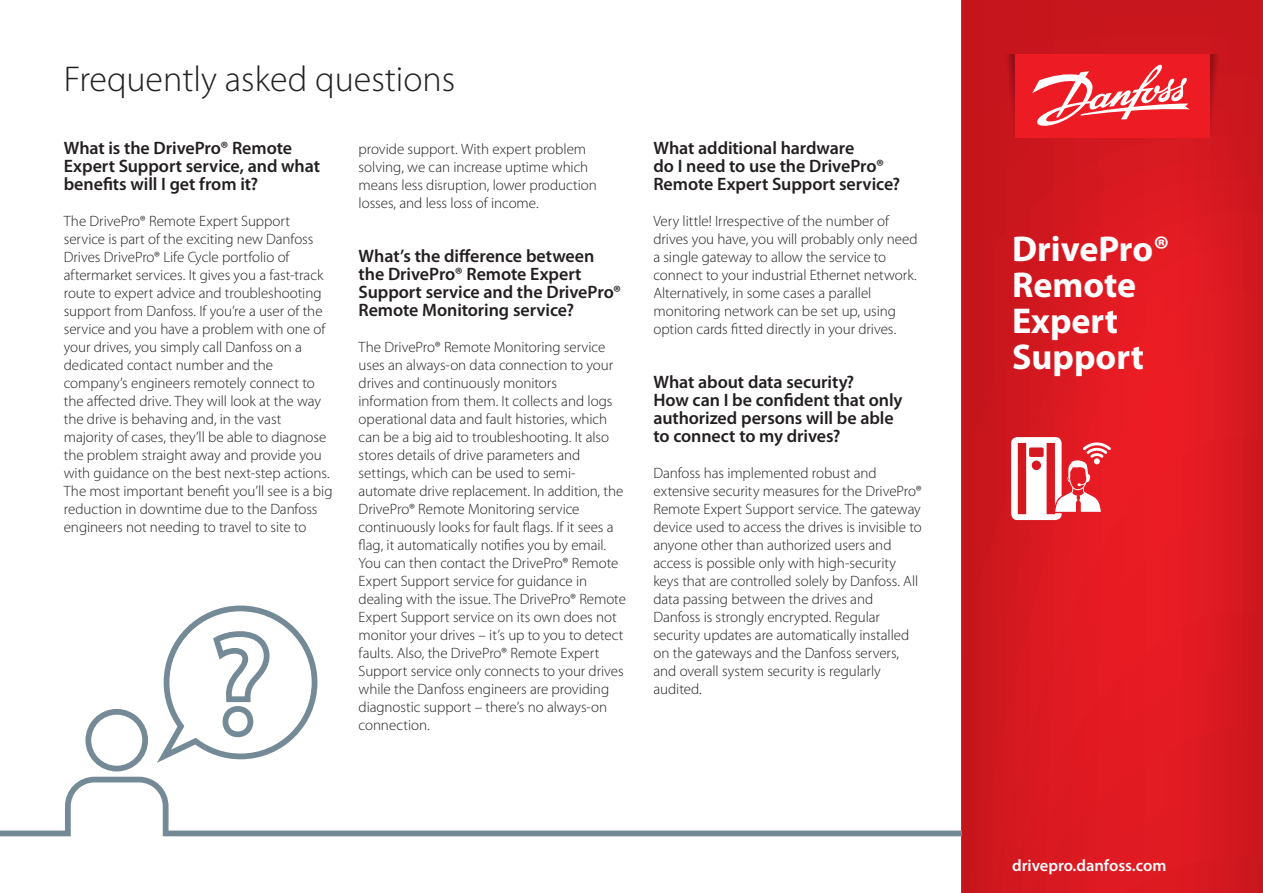
<style>
.page{position:relative;width:1263px;height:893px;background:#fff}
.page>*{position:absolute;margin:0;border:0;box-sizing:border-box;transform-origin:0 0}
.t1{font:700 36px/36px "Myriad Pro";color:#fff}
.t2{font:300 36px "Myriad Pro";color:#231f20}
.t3{font:600 18px/18px "Myriad Pro";letter-spacing:-.005em;color:#231f20}
.t4{font:600 16.5px "Myriad Pro";color:#fff}
.t5{font:300 15px/18px "Myriad Pro";letter-spacing:-.005em;color:#231f20}
</style>
<div class="page">
<svg style="left:961px;top:0;width:302px;height:893px;background:#d71820"></svg>
<svg style="left:1209px;top:54px;width:16px;height:84px"></svg>
<svg style="left:999px;top:54px;width:16px;height:84px"></svg>
<div style="left:1015px;top:54px;width:194px;height:84px;background:#ed1c24"></div>
<svg style="left:1032px;top:64px;width:158px;height:62px"></svg>
<svg style="left:0;top:777px;width:961px;height:59px"></svg>
<svg style="left:85px;top:709px;width:63px;height:62px"></svg>
<svg style="left:157px;top:605px;width:160px;height:158px"></svg>
<svg style="left:1011px;top:437px;width:100px;height:83px"></svg>
<h1 class="t2" style="left:64px;top:59px;width:393px">Frequently asked questions</h1>
<p class="t3" style="left:64px;top:139px;width:258px">What is the DrivePro® Remote<br>Expert Support service, and what benefits will I get from it?</p>
<p class="t5" style="left:64px;top:212px;width:270px">The DrivePro® Remote Expert Support service is part of the exciting new Danfoss Drives DrivePro® Life Cycle portfolio of aftermarket services. It gives you a fast-track route to expert advice and troubleshooting support from Danfoss. If you’re a user of the service and you have a problem with one of your drives, you simply call Danfoss on a dedicated contact number and the company’s engineers remotely connect to the affected drive. They will look at the way the drive is behaving and, in the vast majority of cases, they’ll be able to diagnose the problem straight away and provide you with guidance on the best next-step actions.<br>The most important benefit you’ll see is a big reduction in downtime due to the Danfoss engineers not needing to travel to site to</p>
<p class="t5" style="left:359px;top:140px;width:240px">provide support. With expert problem solving, we can increase uptime which means less disruption, lower production losses, and less loss of income.</p>
<p class="t3" style="left:359px;top:247px;width:264px">What’s the difference between the DrivePro® Remote Expert<br>Support service and the DrivePro®<br>Remote Monitoring service?</p>
<p class="t5" style="left:359px;top:338px;width:269px">The DrivePro® Remote Monitoring service uses an always-on data connection to your drives and continuously monitors information from them. It collects and logs operational data and fault histories, which can be a big aid to troubleshooting. It also stores details of drive parameters and settings, which can be used to semi&shy;automate drive replacement. In addition, the DrivePro® Remote Monitoring service continuously looks for fault flags. If it sees a flag, it automatically notifies you by email.<br>You can then contact the DrivePro® Remote Expert Support service for guidance in dealing with the issue. The DrivePro® Remote Expert Support service on its own does not monitor your drives – it’s up to you to detect faults. Also, the DrivePro® Remote Expert Support service only connects to your drives while the Danfoss engineers are providing diagnostic support – there’s no always-on connection.</p>
<p class="t3" style="left:653px;top:139px;width:248px">What additional hardware<br>do I need to use the DrivePro®<br>Remote Expert Support service?</p>
<p class="t5" style="left:653px;top:212px;width:266px">Very little! Irrespective of the number of drives you have, you will probably only need a single gateway to allow the service to connect to your industrial Ethernet network.<br>Alternatively, in some cases a parallel monitoring network can be set up, using option cards fitted directly in your drives.</p>
<p class="t3" style="left:653px;top:373px;width:251px">What about data security?<br>How can I be confident that only authorized persons will be able to connect to my drives?</p>
<p class="t5" style="left:653px;top:464px;width:270px">Danfoss has implemented robust and extensive security measures for the DrivePro® Remote Expert Support service. The gateway device used to access the drives is invisible to anyone other than authorized users and access is possible only with high-security keys that are controlled solely by Danfoss. All data passing between the drives and Danfoss is strongly encrypted. Regular security updates are automatically installed on the gateways and the Danfoss servers, and overall system security is regularly audited.</p>
<h1 class="t1" style="left:1012px;top:231px;width:159px">DrivePro®<br>Remote<br>Expert<br>Support</h1>
<p class="t4" style="left:1012px;top:856px;width:156px">drivepro.danfoss.com</p>
</div>
